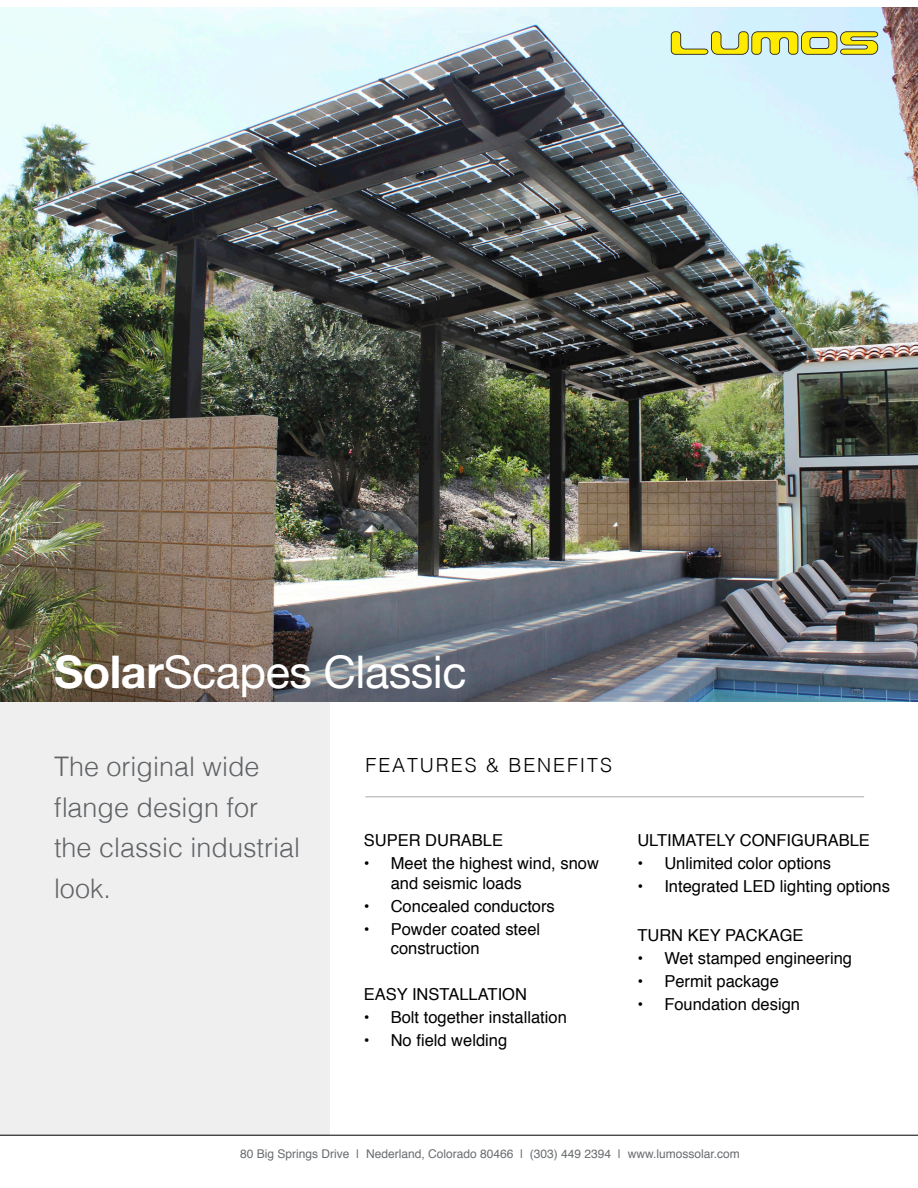
<style>
.page{position:relative;width:918px;height:1188px;background:#fff}
.page>*{position:absolute;margin:0;border:0;box-sizing:border-box;transform-origin:0 0}
.t1{font:45px "Helvetica Neue";letter-spacing:-.01em;color:#fff}
.t2{font:300 27px/40.5px "Helvetica";color:#616466}
.t3{font:300 19.5px "Helvetica";letter-spacing:.1em;color:#000}
.t4{font:16.5px/19.8px "Helvetica";color:#000}
.t5{font:12px "Helvetica";color:#696c6f}
.s1{font-weight:700}
</style>
<div class="page">
<div style="left:0;top:702px;width:330px;height:434px;background:#efeff0"></div>
<img style="left:0;top:8px;width:918px;height:694px">
<hr style="left:365px;top:796px;width:499px;height:1px;background:#a6a9ac">
<hr style="left:0;top:1135px;width:918px;height:1px;background:#000">
<svg style="left:671px;top:31px;width:207px;height:24px;background:#d0d163"></svg>
<h1 class="t1" style="left:54px;top:639px;width:414px"><span class="s1">Solar</span>Scapes Classic</h1>
<h2 class="t2" style="left:54px;top:745px;width:248px">The original wide flange design for the classic industrial look.</h2>
<p class="t3" style="left:366px;top:749px;width:248px">FEATURES &amp; BENEFITS</p>
<p class="t4" style="left:364px;top:831px;width:141px">SUPER DURABLE</p>
<p class="t4" style="left:391px;top:854px;width:210px;text-indent:-27px">• Meet the highest wind, snow and seismic loads</p>
<p class="t4" style="left:364px;top:897px;width:193px">• Concealed conductors</p>
<p class="t4" style="left:391px;top:919px;width:151px;text-indent:-27px">• Powder coated steel construction</p>
<p class="t4" style="left:364px;top:985px;width:165px">EASY INSTALLATION</p>
<p class="t4" style="left:364px;top:1008px;width:205px">• Bolt together installation</p>
<p class="t4" style="left:364px;top:1030px;width:145px">• No field welding</p>
<p class="t4" style="left:637px;top:831px;width:234px">ULTIMATELY CONFIGURABLE</p>
<p class="t4" style="left:637px;top:854px;width:195px">• Unlimited color options</p>
<p class="t4" style="left:637px;top:877px;width:254px">• Integrated LED lighting options</p>
<p class="t4" style="left:637px;top:926px;width:168px">TURN KEY PACKAGE</p>
<p class="t4" style="left:637px;top:949px;width:216px">• Wet stamped engineering</p>
<p class="t4" style="left:637px;top:972px;width:143px">• Permit package</p>
<p class="t4" style="left:637px;top:994px;width:164px">• Foundation design</p>
<p class="t5" style="left:240px;top:1144px;width:501px">80 Big Springs Drive | Nederland, Colorado 80466 | (303) 449 2394 | www.lumossolar.com</p>
</div>
